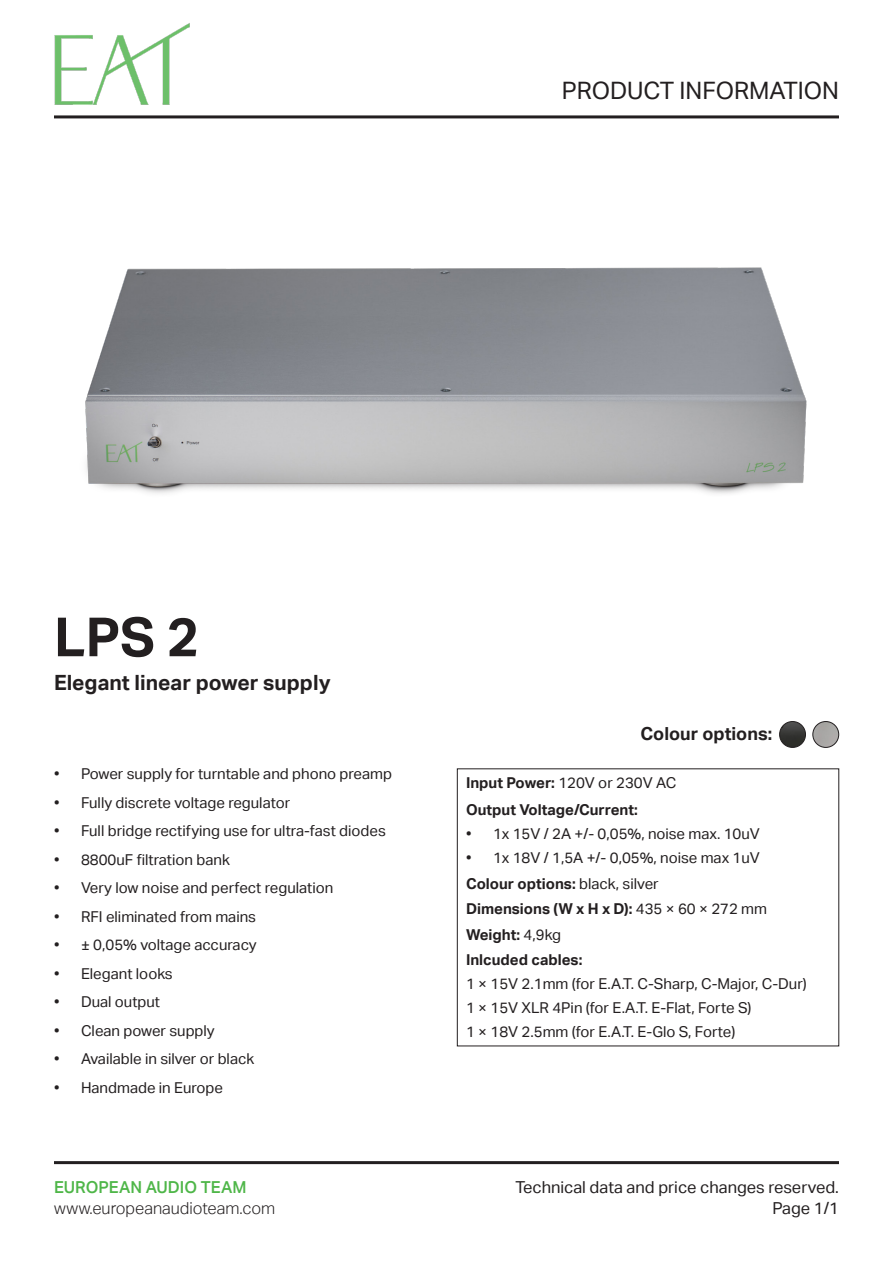
<style>
.page{position:relative;width:893px;height:1263px;background:#fff}
.page>*{position:absolute;margin:0;border:0;box-sizing:border-box;transform-origin:0 0}
.t1{font:700 54px "Aktiv Grotesk Trial";color:#231f20}
.t2{font:24px "Aktiv Grotesk Trial";color:#231f20}
.t3{font:700 21px "Aktiv Grotesk Trial";color:#231f20}
.t4{font:700 18px "Aktiv Grotesk Trial";color:#231f20}
.t5{font:16.5px/21px "Aktiv Grotesk Trial";color:#231f20;text-align:right}
.t6{font:300 16.5px "Aktiv Grotesk Trial";color:#231f20}
.t7{font:500 16.5px "Aktiv Grotesk Trial";color:#4eb648}
.t8{font:15px "Aktiv Grotesk Trial";color:#231f20}
.t9{font:700 15px "Aktiv Grotesk Trial";color:#231f20}
.s1{font-weight:700}
.s2{font-weight:400}
</style>
<div class="page">
<hr style="left:54px;top:1161px;width:785px;height:3px;background:#231f20">
<img style="left:780px;top:721px;width:25px;height:26px;border-radius:13px">
<div style="left:779px;top:721px;width:27px;height:27px;border:1px solid #231f20;border-radius:50%"></div>
<img style="left:813px;top:721px;width:26px;height:26px;border-radius:13px">
<div style="left:812px;top:721px;width:27px;height:27px;border:1px solid #231f20;border-radius:50%"></div>
<img style="left:54px;top:23px;width:785px;height:471px">
<h2 class="t2" style="left:562px;top:77px;width:279px">PRODUCT INFORMATION</h2>
<p class="t1" style="left:54px;top:606px;width:146px">LPS 2</p>
<p class="t3" style="left:54px;top:670px;width:278px">Elegant linear power supply</p>
<p class="t8" style="left:54px;top:765px;width:340px">• Power supply for turntable and phono preamp</p>
<p class="t8" style="left:54px;top:794px;width:238px">• Fully discrete voltage regulator</p>
<p class="t8" style="left:54px;top:822px;width:333px">• Full bridge rectifying use for ultra-fast diodes</p>
<p class="t8" style="left:54px;top:851px;width:177px">• 8800uF filtration bank</p>
<p class="t8" style="left:54px;top:879px;width:281px">• Very low noise and perfect regulation</p>
<p class="t8" style="left:54px;top:908px;width:204px">• RFI eliminated from mains</p>
<p class="t8" style="left:54px;top:936px;width:204px">• ± 0,05% voltage accuracy</p>
<p class="t8" style="left:54px;top:965px;width:120px">• Elegant looks</p>
<p class="t8" style="left:54px;top:993px;width:108px">• Dual output</p>
<p class="t8" style="left:54px;top:1022px;width:162px">• Clean power supply</p>
<p class="t8" style="left:54px;top:1050px;width:202px">• Available in silver or black</p>
<p class="t8" style="left:54px;top:1079px;width:171px">• Handmade in Europe</p>
<p class="t7" style="left:54px;top:1178px;width:194px">EUROPEAN AUDIO TEAM</p>
<p class="t6" style="left:54px;top:1199px;width:223px">www.europeanaudioteam.com</p>
<p class="t4" style="left:640px;top:724px;width:133px">Colour options:</p>
<p class="t8" style="left:466px;top:774px;width:212px"><span class="s1">Input Power:</span> 120V or 230V AC</p>
<p class="t9" style="left:466px;top:801px;width:173px">Output Voltage/Current:</p>
<p class="t8" style="left:466px;top:825px;width:295px">• 1x 15V / 2A +/- 0,05%, noise max. 10uV</p>
<p class="t8" style="left:466px;top:849px;width:295px">• 1x 18V / 1,5A +/- 0,05%, noise max 1uV</p>
<p class="t9" style="left:466px;top:875px;width:194px">Colour options: <span class="s2">black, silver</span></p>
<p class="t9" style="left:466px;top:900px;width:303px">Dimensions (W x H x D): <span class="s2">435 × 60 × 272 mm</span></p>
<p class="t9" style="left:466px;top:926px;width:97px">Weight: <span class="s2">4,9kg</span></p>
<p class="t9" style="left:466px;top:951px;width:118px">Inlcuded cables:</p>
<p class="t8" style="left:466px;top:975px;width:342px">1 × 15V 2.1mm (for E.A.T. C-Sharp, C-Major, C-Dur)</p>
<p class="t8" style="left:466px;top:999px;width:287px">1 × 15V XLR 4Pin (for E.A.T. E-Flat, Forte S)</p>
<p class="t8" style="left:466px;top:1023px;width:271px">1 × 18V 2.5mm (for E.A.T. E-Glo S, Forte)</p>
<p class="t5" style="left:515px;top:1177px;width:325px">Technical data and price changes reserved.<br>Page 1/1</p>
</div>
